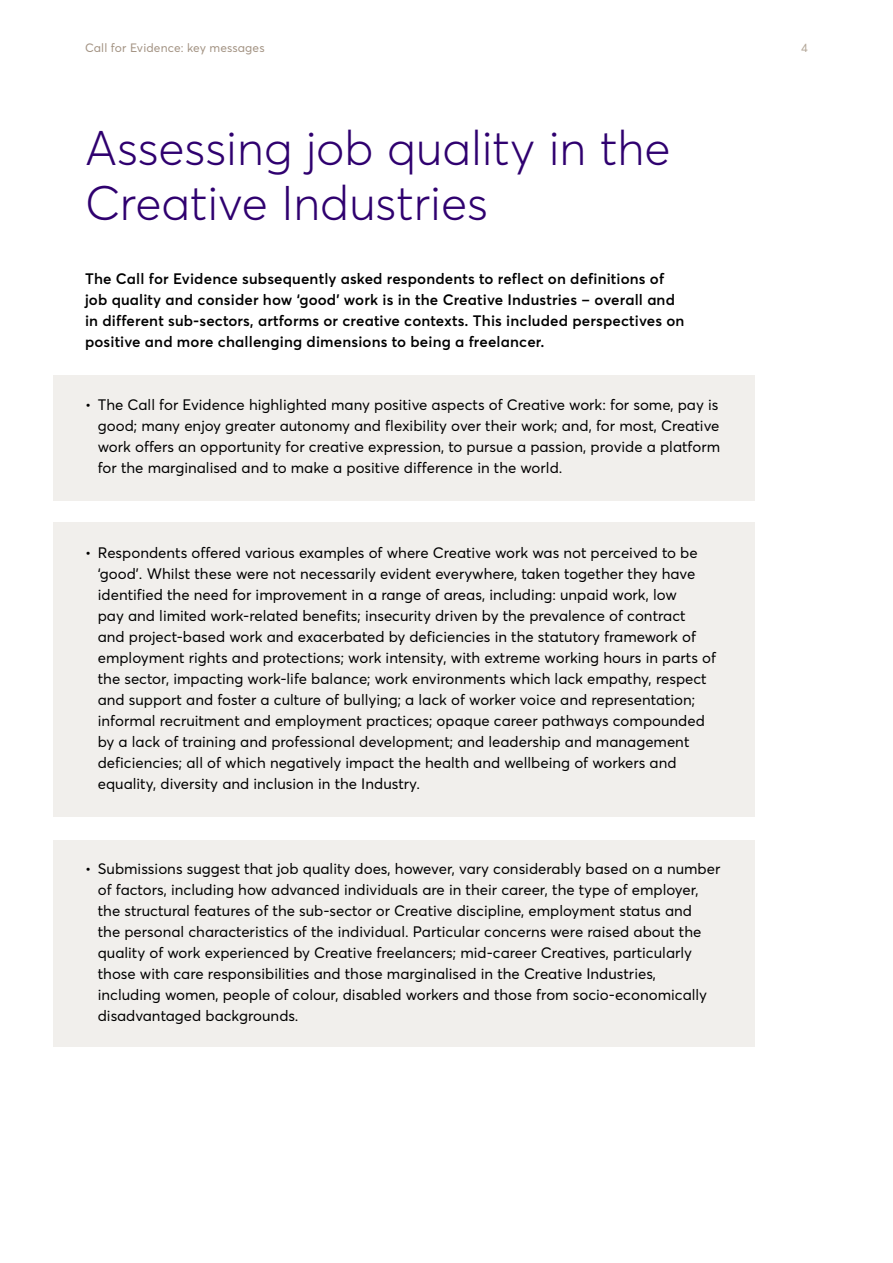
<style>
.page{position:relative;width:893px;height:1263px;background:#fff}
.page>*{position:absolute;margin:0;border:0;box-sizing:border-box;transform-origin:0 0}
.Chapter_Headers{font:300 48px/55.5px "Averta";color:#2f006f}
.t1{font:15px/21px "Averta";color:#000}
.copy{font:600 15px/21px "Averta";letter-spacing:.01em;color:#000}
.t2{font:12px "Averta";letter-spacing:.01em;color:#a39383}
.t3{font:12px "Averta";color:#b4a899}
</style>
<div class="page">
<div style="left:53px;top:375px;width:702px;height:126px;background:#f1efec"></div>
<div style="left:53px;top:522px;width:702px;height:294px;background:#f1efec"></div>
<div style="left:53px;top:840px;width:702px;height:206px;background:#f1efec"></div>
<p class="t2" style="left:85px;top:40px;width:181px">Call for Evidence: key messages</p>
<p class="t3" style="left:801px;top:40px;width:8px">4</p>
<h1 class="Chapter_Headers" style="left:85px;top:120px;width:587px">Assessing job quality in the<br>Creative Industries</h1>
<p class="copy" style="left:85px;top:268px;width:601px">The Call for Evidence subsequently asked respondents to reflect on definitions of job quality and consider how ‘good’ work is in the Creative Industries – overall and in different sub-sectors, artforms or creative contexts. This included perspectives on positive and more challenging dimensions to being a freelancer.</p>
<p class="t1" style="left:98px;top:394px;width:624px;text-align:justify;text-indent:-13px">• The Call for Evidence highlighted many positive aspects of Creative work: for some, pay is good; many enjoy greater autonomy and flexibility over their work; and, for most, Creative work offers an opportunity for creative expression, to pursue a passion, provide a platform for the marginalised and to make a positive difference in the world.</p>
<p class="t1" style="left:98px;top:542px;width:620px;text-indent:-13px">• Respondents offered various examples of where Creative work was not perceived to be ‘good’. Whilst these were not necessarily evident everywhere, taken together they have identified the need for improvement in a range of areas, including: unpaid work, low<br>pay and limited work-related benefits; insecurity driven by the prevalence of contract and project-based work and exacerbated by deficiencies in the statutory framework of employment rights and protections; work intensity, with extreme working hours in parts of the sector, impacting work-life balance; work environments which lack empathy, respect and support and foster a culture of bullying; a lack of worker voice and representation; informal recruitment and employment practices; opaque career pathways compounded by a lack of training and professional development; and leadership and management deficiencies; all of which negatively impact the health and wellbeing of workers and equality, diversity and inclusion in the Industry.</p>
<p class="t1" style="left:98px;top:858px;width:624px;text-indent:-13px">• Submissions suggest that job quality does, however, vary considerably based on a number of factors, including how advanced individuals are in their career, the type of employer, the structural features of the sub-sector or Creative discipline, employment status and<br>the personal characteristics of the individual. Particular concerns were raised about the quality of work experienced by Creative freelancers; mid-career Creatives, particularly those with care responsibilities and those marginalised in the Creative Industries, including women, people of colour, disabled workers and those from socio-economically disadvantaged backgrounds.</p>
</div>
